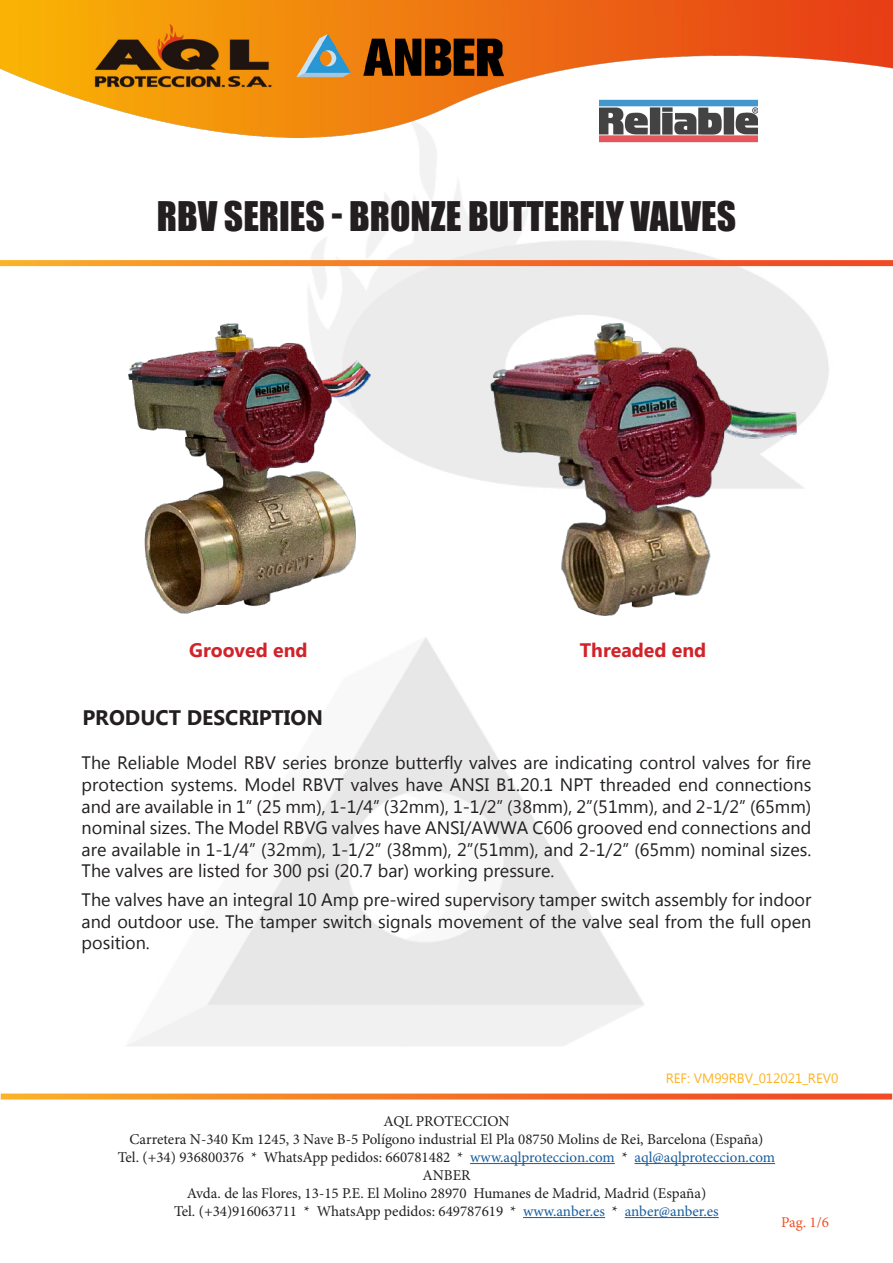
<style>
.page{position:relative;width:893px;height:1263px;background:#fff}
.page>*{position:absolute;margin:0;border:0;box-sizing:border-box;transform-origin:0 0}
.t1{font:37.5px "Impact";color:#231f20}
.t2{font:700 21px "Microsoft New Tai Lue";color:#231f20}
.t3{font:700 19.5px "Microsoft New Tai Lue";color:#d1232a}
.t4{font:18px/21.6px "Microsoft New Tai Lue";color:#231f20;text-align:justify}
.t5{font:15px/18px "Minion Pro";color:#231f20;text-align:center}
.t6{font:15px "Minion Pro";color:#f05126}
.t7{font:13.5px "Microsoft New Tai Lue";color:#fcb325}
.s1{color:#175d9e}
</style>
<div class="page">
<img style="left:79px;top:149px;width:772px;height:1016px">
<svg style="left:1px;top:1093px;width:891px;height:6px;background:#f4823a"></svg>
<hr style="left:470px;top:1163px;width:145px;height:1px;background:#175d9e">
<hr style="left:634px;top:1163px;width:141px;height:1px;background:#175d9e">
<hr style="left:523px;top:1217px;width:82px;height:1px;background:#175d9e">
<hr style="left:625px;top:1217px;width:94px;height:1px;background:#175d9e">
<img style="left:0;top:0;width:893px;height:149px">
<svg style="left:0;top:260px;width:893px;height:6px;background:#f47829"></svg>
<img style="left:129px;top:324px;width:242px;height:289px">
<img style="left:600px;top:99px;width:157px;height:44px">
<img style="left:490px;top:324px;width:306px;height:291px">
<h1 class="t1" style="left:157px;top:187px;width:581px">RBV SERIES - BRONZE BUTTERFLY VALVES</h1>
<p class="t3" style="left:189px;top:639px;width:120px">Grooved end</p>
<p class="t3" style="left:580px;top:639px;width:128px">Threaded end</p>
<p class="t2" style="left:82px;top:706px;width:242px">PRODUCT DESCRIPTION</p>
<p class="t4" style="left:82px;top:754px;width:731px">The Reliable Model RBV series bronze butterfly valves are indicating control valves for fire protection systems. Model RBVT valves have ANSI B1.20.1 NPT threaded end connections and are available in 1” (25 mm), 1-1/4” (32mm), 1-1/2” (38mm), 2”(51mm), and 2-1/2” (65mm) nominal sizes. The Model RBVG valves have ANSI/AWWA C606 grooved end connections and are available in 1-1/4” (32mm), 1-1/2” (38mm), 2”(51mm), and 2-1/2” (65mm) nominal sizes.<br>The valves are listed for 300 psi (20.7 bar) working pressure.</p>
<p class="t4" style="left:82px;top:890px;width:731px">The valves have an integral 10 Amp pre-wired supervisory tamper switch assembly for indoor and outdoor use. The tamper switch signals movement of the valve seal from the full open position.</p>
<p class="t7" style="left:666px;top:1071px;width:174px">REF: VM99RBV_012021_REV0</p>
<p class="t5" style="left:118px;top:1112px;width:659px">AQL PROTECCION<br>Carretera N-340 Km 1245, 3 Nave B-5 Polígono industrial El Pla 08750 Molins de Rei, Barcelona (España)<br>Tel. (+34) 936800376 * WhatsApp pedidos: 660781482 * <span class="s1">www.aqlproteccion.com</span> * <span class="s1">aql@aqlproteccion.com </span>ANBER<br>Avda. de las Flores, 13-15 P.E. El Molino 28970 Humanes de Madrid, Madrid (España)<br>Tel. (+34)916063711 * WhatsApp pedidos: 649787619 * <span class="s1">www.anber.es</span> * <span class="s1">anber@anber.es</span></p>
<p class="t6" style="left:781px;top:1212px;width:49px">Pag. 1/6</p>
</div>
